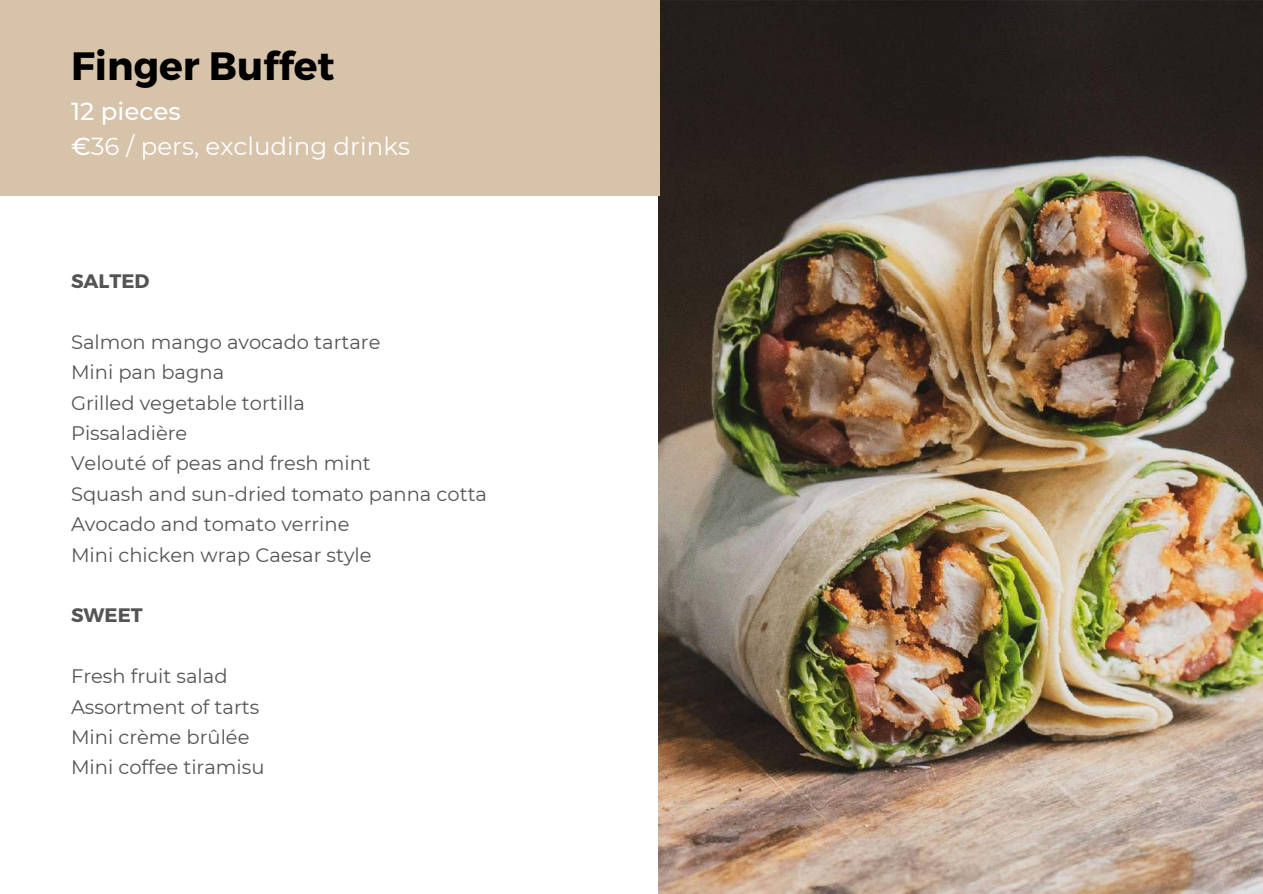
<style>
.page{position:relative;width:1263px;height:894px;background:#fff}
.page>*{position:absolute;margin:0;border:0;box-sizing:border-box;transform-origin:0 0}
.t1{font:700 39.45px "Montserrat";color:#000}
.t2{font:24.6px/34.2px "Montserrat";color:#fff}
.t3{font:19.5px/30.3px "Montserrat";color:#545454}
.t4{font:700 19.5px "Montserrat";color:#545454}
.s1{font-weight:500}
</style>
<div class="page">
<img style="left:659px;top:0;width:604px;height:893px">
<div style="left:0;top:0;width:659px;height:196px;background:#d6c3aa"></div>
<h1 class="t1" style="left:71px;top:41px;width:265px">Finger Buffet</h1>
<p class="t2" style="left:71px;top:94px;width:341px"><span class="s1">12 pieces<br>€</span>36 / pers, excluding drinks</p>
<p class="t4" style="left:71px;top:268px;width:80px">SALTED</p>
<p class="t3" style="left:71px;top:326px;width:418px">Salmon mango avocado tartare<br>Mini pan bagna<br>Grilled vegetable tortilla<br>Pissaladière<br>Velouté of peas and fresh mint<br>Squash and sun-dried tomato panna cotta<br>Avocado and tomato verrine<br>Mini chicken wrap Caesar style</p>
<p class="t4" style="left:71px;top:602px;width:73px">SWEET</p>
<p class="t3" style="left:71px;top:660px;width:195px">Fresh fruit salad<br>Assortment of tarts<br>Mini crème brûlée<br>Mini coffee tiramisu</p>
</div>
